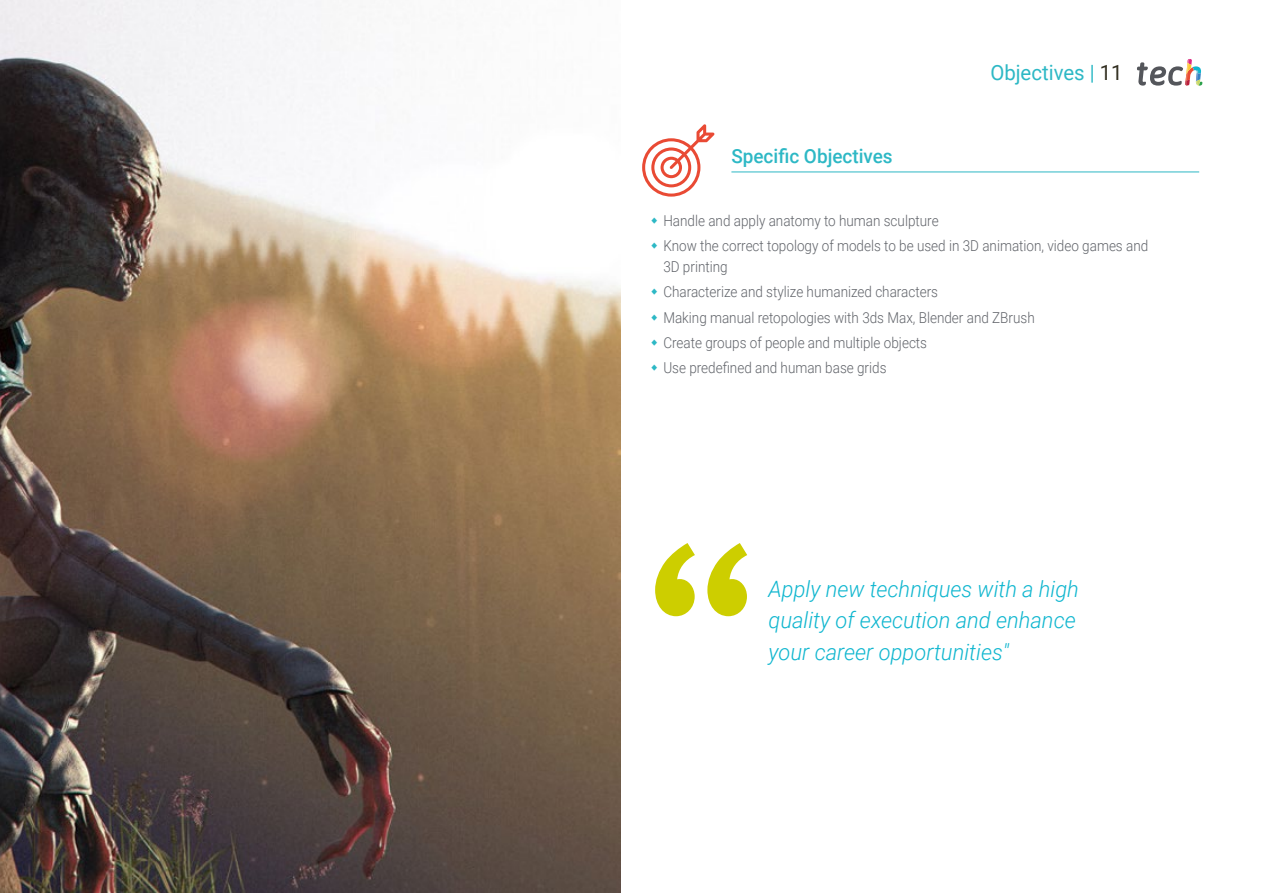
<style>
.page{position:relative;width:1263px;height:893px;background:#fff}
.page>*{position:absolute;margin:0;border:0;box-sizing:border-box;transform-origin:0 0}
.t1{font:italic 300 22.5px/31.5px "Roboto";color:#0fb6cf}
.t2{font:21px "Roboto";color:#2db8c5}
.t3{font:500 19.5px "Roboto";color:#2db8c5}
.t4{font:300 15px/25.2px "Roboto";color:#61646a;scale:.9 1}
.s1{color:#312e20}
</style>
<div class="page">
<svg style="left:1137px;top:59px;width:65px;height:27px"></svg>
<hr style="left:731px;top:172px;width:468px;height:1px;background:#2db8c5">
<img style="left:0;top:0;width:621px;height:893px">
<svg style="left:642px;top:124px;width:72px;height:73px"></svg>
<svg style="left:655px;top:543px;width:92px;height:73px"></svg>
<h3 class="t3" style="left:731px;top:143px;width:163px">Specific Objectives</h3>
<h2 class="t2" style="left:990px;top:57px;width:134px">Objectives | <span class="s1">11</span></h2>
<p class="t4" style="left:663px;top:207px;width:540px">Handle and apply anatomy to human sculpture<br>Know the correct topology of models to be used in 3D animation, video games and</p>
<p class="t4" style="left:663px;top:254px;width:414px">3D printing<br>Characterize and stylize humanized characters<br>Making manual retopologies with 3ds Max, Blender and ZBrush Create groups of people and multiple objects<br>Use predefined and human base grids</p>
<h1 class="t1" style="left:768px;top:572px;width:312px">Apply new techniques with a high quality of execution and enhance your career opportunities"</h1>
</div>
